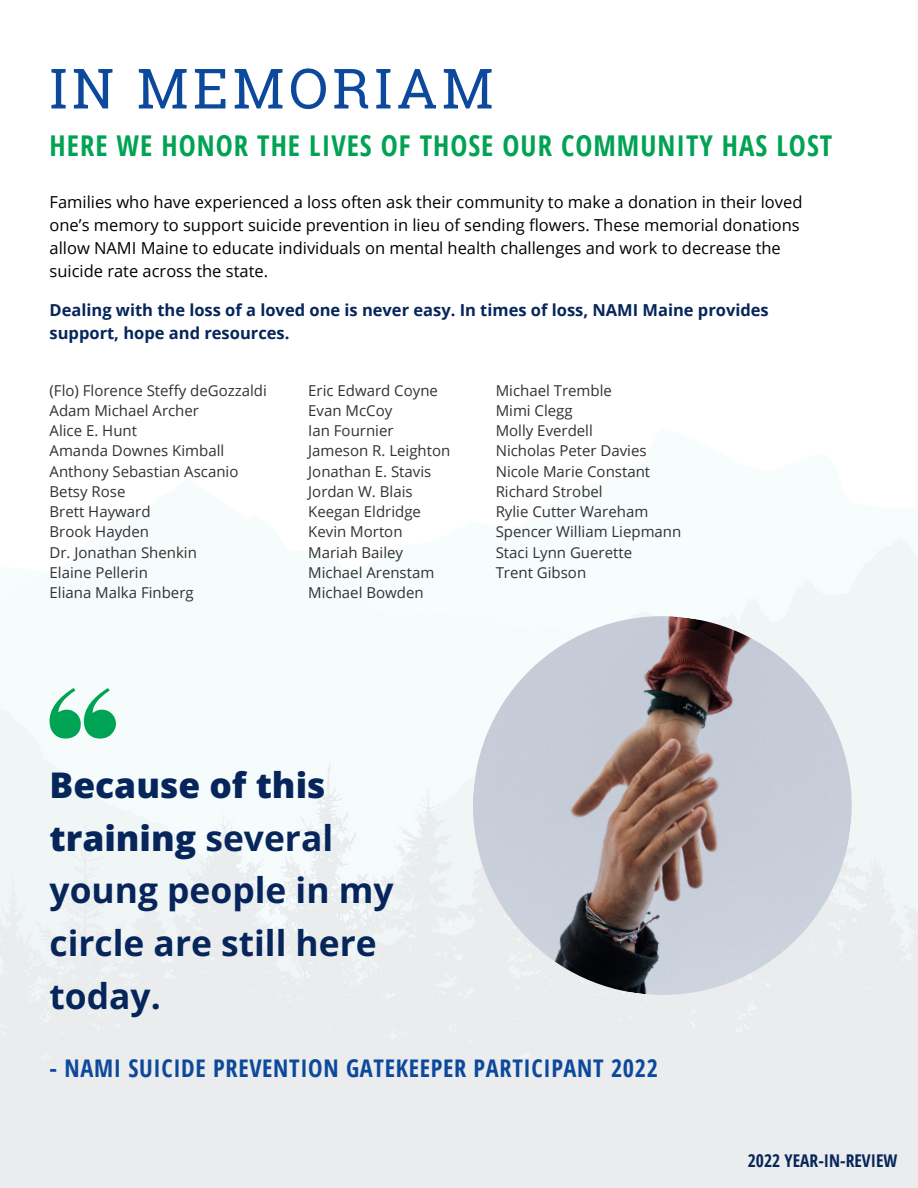
<style>
.page{position:relative;width:918px;height:1188px;background:#fff}
.page>*{position:absolute;margin:0;border:0;box-sizing:border-box;transform-origin:0 0}
.t1{font:55.5px "Roboto Slab";letter-spacing:.08em;color:#0c499c}
.t2{font:700 35.4px/52.8px "Open Sans";color:#06255b}
.t3{font:700 28.65px "Open Sans Condensed";letter-spacing:.035em;color:#00a353}
.t4{font:700 24.3px "Open Sans Condensed";letter-spacing:.03em;color:#0c499c}
.t5{font:700 17.55px "Open Sans Condensed";color:#06255b}
.t6{font:16.5px/23px "Open Sans";color:#000}
.t7{font:700 16.5px/23px "Open Sans";color:#06255b}
.t8{font:15px/20.2px "Open Sans";color:#323232}
.s1{font-weight:800}
</style>
<div class="page">
<img style="left:461px;top:605px;width:402px;height:402px">
<svg style="left:50px;top:688px;width:66px;height:51px"></svg>
<h1 class="t1" style="left:50px;top:50px;width:445px">IN MEMORIAM</h1>
<h3 class="t3" style="left:50px;top:125px;width:784px">HERE WE HONOR THE LIVES OF THOSE OUR COMMUNITY HAS LOST</h3>
<p class="t6" style="left:50px;top:190px;width:754px">Families who have experienced a loss often ask their community to make a donation in their loved one’s memory to support suicide prevention in lieu of sending flowers. These memorial donations allow NAMI Maine to educate individuals on mental health challenges and work to decrease the suicide rate across the state.</p>
<p class="t7" style="left:50px;top:298px;width:721px">Dealing with the loss of a loved one is never easy. In times of loss, NAMI Maine provides support, hope and resources.</p>
<p class="t8" style="left:50px;top:380px;width:219px">(Flo) Florence Steffy deGozzaldi<br>Adam Michael Archer<br>Alice E. Hunt<br>Amanda Downes Kimball<br>Anthony Sebastian Ascanio<br>Betsy Rose<br>Brett Hayward<br>Brook Hayden<br>Dr. Jonathan Shenkin<br>Elaine Pellerin<br>Eliana Malka Finberg</p>
<p class="t8" style="left:308px;top:380px;width:144px">Eric Edward Coyne<br>Evan McCoy<br>Ian Fournier<br>Jameson R. Leighton<br>Jonathan E. Stavis<br>Jordan W. Blais<br>Keegan Eldridge<br>Kevin Morton<br>Mariah Bailey<br>Michael Arenstam<br>Michael Bowden</p>
<p class="t8" style="left:496px;top:380px;width:187px">Michael Tremble<br>Mimi Clegg<br>Molly Everdell<br>Nicholas Peter Davies<br>Nicole Marie Constant<br>Richard Strobel<br>Rylie Cutter Wareham<br>Spencer William Liepmann<br>Staci Lynn Guerette<br>Trent Gibson</p>
<h2 class="t2" style="left:50px;top:757px;width:346px"><span class="s1">Because of this training</span> several young people in my circle are still here today.</h2>
<h3 class="t4" style="left:50px;top:1051px;width:610px">- NAMI SUICIDE PREVENTION GATEKEEPER PARTICIPANT 2022</h3>
<p class="t5" style="left:748px;top:1149px;width:151px">2022 YEAR-IN-REVIEW</p>
</div>
